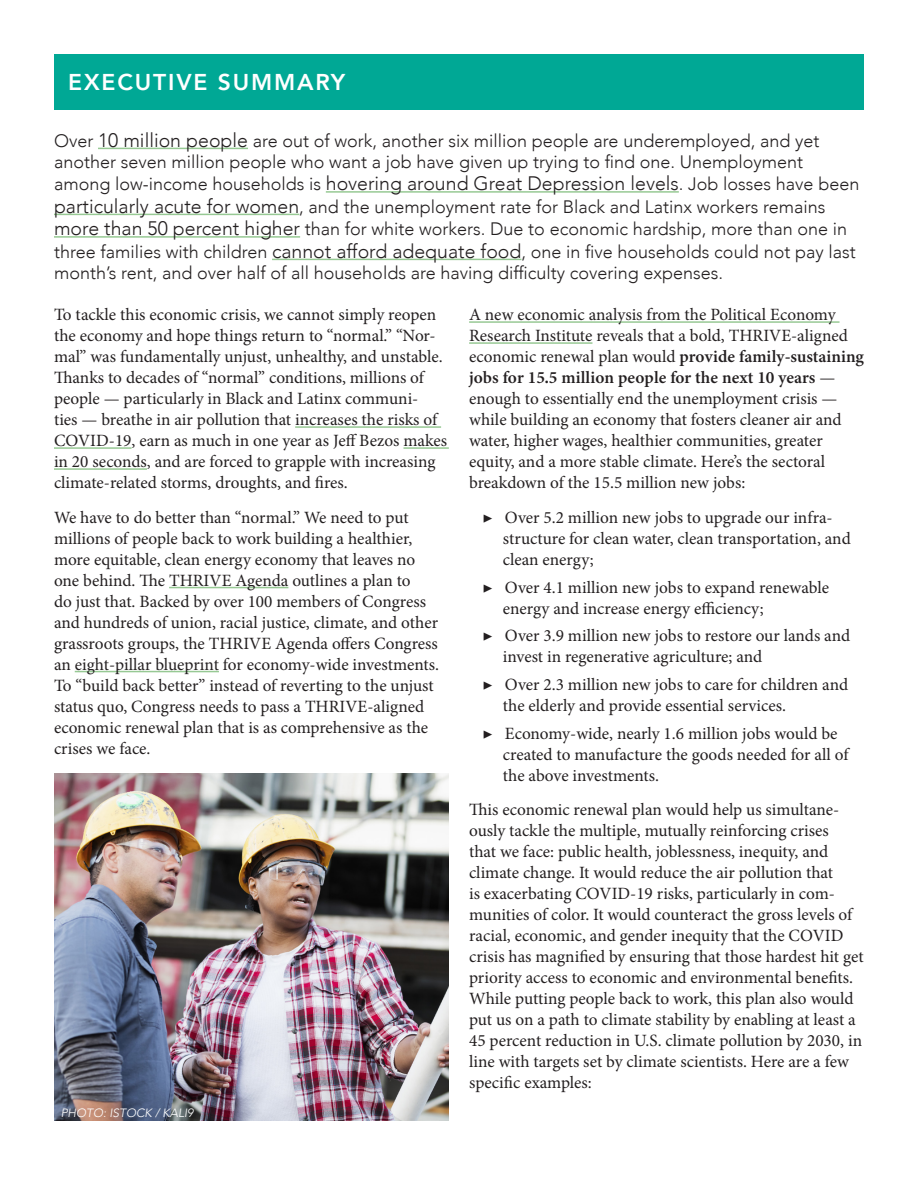
<style>
.page{position:relative;width:918px;height:1188px;background:#fff}
.page>*{position:absolute;margin:0;border:0;box-sizing:border-box;transform-origin:0 0}
.Page_header{font:800 22.8px "Avenir";letter-spacing:.08em;color:#fff}
.Intro_text{font:300 18px/22px "Avenir";color:#231f20}
.t1{font:17.25px/21px "Minion Pro";color:#231f20}
.t2{font:italic 300 12px "Avenir";color:#fff}
.s1{font-size:19.5px}
.s2{font-family:"Minion Variable Concept"}
</style>
<div class="page">
<hr style="left:295px;top:426px;width:146px;height:2px;background:#97c994">
<hr style="left:54px;top:447px;width:78px;height:2px;background:#97c994">
<hr style="left:403px;top:447px;width:46px;height:2px;background:#97c994">
<hr style="left:54px;top:468px;width:93px;height:2px;background:#97c994">
<hr style="left:169px;top:587px;width:119px;height:1px;background:#97c994">
<hr style="left:75px;top:671px;width:144px;height:1px;background:#97c994">
<hr style="left:469px;top:321px;width:371px;height:2px;background:#97c994">
<hr style="left:469px;top:342px;width:123px;height:2px;background:#97c994">
<div style="left:55px;top:54px;width:809px;height:56px;background:#00a895"></div>
<img style="left:54px;top:773px;width:395px;height:348px">
<hr style="left:98px;top:148px;width:150px;height:1px;background:#97c994">
<hr style="left:326px;top:191px;width:353px;height:2px;background:#97c994">
<hr style="left:54px;top:214px;width:245px;height:1px;background:#97c994">
<hr style="left:54px;top:236px;width:246px;height:2px;background:#97c994">
<hr style="left:272px;top:259px;width:249px;height:1px;background:#97c994">
<p class="Page_header" style="left:68px;top:65px;width:279px">EXECUTIVE SUMMARY</p>
<p class="Intro_text" style="left:54px;top:130px;width:807px">Over <span class="s1">10 million people</span> are out of work, another six million people are underemployed, and yet another seven million people who want a job have given up trying to find one. Unemployment among low-income households is <span class="s1">hovering around Great Depression levels</span>. Job losses have been <span class="s1">particularly acute for women</span>, and the unemployment rate for Black and Latinx workers remains <span class="s1">more than 50 percent higher</span> than for white workers. Due to economic hardship, more than one in three families with children <span class="s1">cannot afford adequate food</span>, one in five households could not pay last month’s rent, and over half of all households are having difficulty covering expenses.</p>
<p class="t1" style="left:54px;top:304px;width:395px">To tackle this economic crisis, we cannot simply reopen the economy and hope things return to “normal.” “Nor&shy;mal” was fundamentally unjust, unhealthy, and unstable.<br>Thanks to decades of “normal” conditions, millions of people — particularly in Black and Latinx communi-<br>ties — breathe in air pollution that increases the risks of COVID-19, earn as much in one year as Jeff Bezos makes in 20 seconds, and are forced to grapple with increasing climate-related storms, droughts, and fires.</p>
<p class="t1" style="left:54px;top:507px;width:387px">We have to do better than “normal.” We need to put millions of people back to work building a healthier, more equitable, clean energy economy that leaves no one behind. The THRIVE Agenda outlines a plan to<br>do just that. Backed by over 100 members of Congress and hundreds of union, racial justice, climate, and other grassroots groups, the THRIVE Agenda offers Congress an eight-pillar blueprint for economy-wide investments.<br>To “build back better” instead of reverting to the unjust status quo, Congress needs to pass a THRIVE-aligned economic renewal plan that is as comprehensive as the crises we face.</p>
<p class="t2" style="left:61px;top:1106px;width:134px">PHOTO: ISTOCK / KALI9</p>
<p class="t1" style="left:469px;top:304px;width:396px">A new economic analysis from the Political Economy Research Institute reveals that a bold, THRIVE-aligned economic renewal plan would <span class="s2">provide family-sustaining jobs for 15.5 million people for the next 10 years</span> — enough to essentially end the unemployment crisis — while building an economy that fosters cleaner air and water, higher wages, healthier communities, greater equity, and a more stable climate. Here’s the sectoral breakdown of the 15.5 million new jobs:</p>
<p class="t1" style="left:503px;top:507px;width:349px;text-indent:-20px">▶ Over 5.2 million new jobs to upgrade our infra&shy;structure for clean water, clean transportation, and clean energy;</p>
<p class="t1" style="left:503px;top:577px;width:328px;text-indent:-20px">▶ Over 4.1 million new jobs to expand renewable energy and increase energy efficiency;</p>
<p class="t1" style="left:503px;top:625px;width:349px;text-indent:-20px">▶ Over 3.9 million new jobs to restore our lands and invest in regenerative agriculture; and</p>
<p class="t1" style="left:503px;top:674px;width:347px;text-indent:-20px">▶ Over 2.3 million new jobs to care for children and the elderly and provide essential services.</p>
<p class="t1" style="left:503px;top:723px;width:347px;text-indent:-20px">▶ Economy-wide, nearly 1.6 million jobs would be created to manufacture the goods needed for all of the above investments.</p>
<p class="t1" style="left:469px;top:799px;width:396px">This economic renewal plan would help us simultane&shy;ously tackle the multiple, mutually reinforcing crises<br>that we face: public health, joblessness, inequity, and climate change. It would reduce the air pollution that<br>is exacerbating COVID-19 risks, particularly in com&shy;munities of color. It would counteract the gross levels of racial, economic, and gender inequity that the COVID crisis has magnified by ensuring that those hardest hit get priority access to economic and environmental benefits.<br>While putting people back to work, this plan also would put us on a path to climate stability by enabling at least a 45 percent reduction in U.S. climate pollution by 2030, in line with targets set by climate scientists. Here are a few specific examples:</p>
</div>
